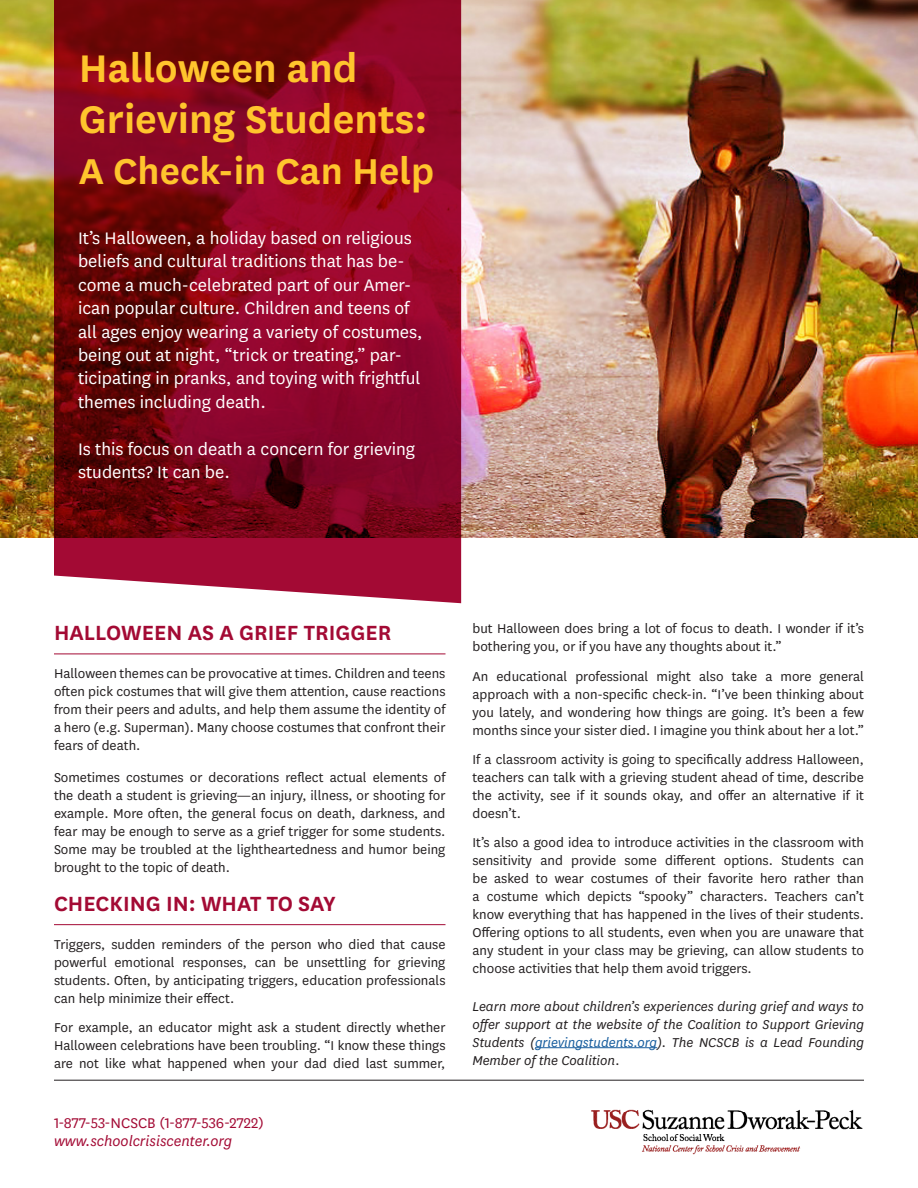
<style>
.page{position:relative;width:918px;height:1188px;background:#fff}
.page>*{position:absolute;margin:0;border:0;box-sizing:border-box;transform-origin:0 0}
.t1{font:600 45px/51px "National";color:#ffc52d}
.t2{font:600 42px "National";color:#ffc52d}
.Heading_2{font:600 24px "National";color:#a30a34}
.t3{font:19.5px/23.4px "National";color:#fff}
.t4{font:16.5px "National";color:#a30a34}
.t5{font:italic 16.5px "National";color:#a30a34}
.numbers{font:15px/18px "National";color:#231f20;text-align:justify}
.body{font:15px/18px "National";color:#231f20;text-align:justify}
.numbers-2{font:italic 15px/18px "National";color:#231f20;text-align:justify}
.s1{color:#175d9e}
</style>
<div class="page">
<img style="left:591px;top:1109px;width:272px;height:46px">
<hr style="left:54px;top:1080px;width:810px;height:1px;background:#231f20">
<img style="left:0;top:0;width:918px;height:538px">
<svg style="left:54px;top:0;width:407px;height:603px;background:#860b22"></svg>
<hr style="left:54px;top:654px;width:392px;height:1px;background:#a30a34">
<hr style="left:54px;top:924px;width:392px;height:1px;background:#a30a34">
<hr style="left:535px;top:1047px;width:122px;height:1px;background:#175d9e">
<p class="t1" style="left:79px;top:39px;width:350px">Halloween and<br>Grieving Students:</p>
<p class="t2" style="left:79px;top:142px;width:357px">A Check-in Can Help</p>
<p class="t3" style="left:78px;top:226px;width:346px">It’s Halloween, a holiday based on religious beliefs and cultural traditions that has be&shy;come a much-celebrated part of our Amer&shy;ican popular culture. Children and teens of all ages enjoy wearing a variety of costumes, being out at night, “trick or treating,” par&shy;ticipating in pranks, and toying with frightful themes including death.</p>
<p class="t3" style="left:78px;top:436px;width:339px">Is this focus on death a concern for grieving students? It can be.</p>
<p class="Heading_2" style="left:54px;top:616px;width:339px">HALLOWEEN AS A GRIEF TRIGGER</p>
<p class="body" style="left:54px;top:664px;width:393px">Halloween themes can be provocative at times. Children and teens often pick costumes that will give them attention, cause reactions from their peers and adults, and help them assume the identity of a hero (e.g. Superman). Many choose costumes that confront their fears of death.</p>
<p class="body" style="left:54px;top:768px;width:393px">Sometimes costumes or decorations reflect actual elements of the death a student is grieving—an injury, illness, or shooting for example. More often, the general focus on death, darkness, and fear may be enough to serve as a grief trigger for some students.<br>Some may be troubled at the lightheartedness and humor being brought to the topic of death.</p>
<p class="Heading_2" style="left:54px;top:887px;width:283px">CHECKING IN: WHAT TO SAY</p>
<p class="numbers" style="left:54px;top:935px;width:393px">Triggers, sudden reminders of the person who died that cause powerful emotional responses, can be unsettling for grieving students. Often, by anticipating triggers, education professionals can help minimize their effect.</p>
<p class="numbers" style="left:54px;top:1018px;width:393px">For example, an educator might ask a student directly whether Halloween celebrations have been troubling. “I know these things are not like what happened when your dad died last summer,</p>
<p class="t4" style="left:54px;top:1113px;width:211px">1-877-53-NCSCB (1-877-536-2722)</p>
<p class="t5" style="left:54px;top:1131px;width:180px">www.schoolcrisiscenter.org</p>
<p class="numbers" style="left:472px;top:619px;width:393px">but Halloween does bring a lot of focus to death. I wonder if it’s bothering you, or if you have any thoughts about it.”</p>
<p class="numbers" style="left:472px;top:666px;width:393px">An educational professional might also take a more general approach with a non-specific check-in. “I’ve been thinking about you lately, and wondering how things are going. It’s been a few months since your sister died. I imagine you think about her a lot.”</p>
<p class="numbers" style="left:472px;top:750px;width:393px">If a classroom activity is going to specifically address Halloween, teachers can talk with a grieving student ahead of time, describe the activity, see if it sounds okay, and offer an alternative if it doesn’t.</p>
<p class="numbers" style="left:472px;top:833px;width:393px">It’s also a good idea to introduce activities in the classroom with sensitivity and provide some different options. Students can be asked to wear costumes of their favorite hero rather than a costume which depicts “spooky” characters. Teachers can’t know everything that has happened in the lives of their students.<br>Offering options to all students, even when you are unaware that any student in your class may be grieving, can allow students to choose activities that help them avoid triggers.</p>
<p class="numbers-2" style="left:472px;top:997px;width:393px">Learn more about children’s experiences during grief and ways to offer support at the website of the Coalition to Support Grieving Students (<span class="s1">grievingstudents.org</span>). The NCSCB is a Lead Founding Member of the Coalition.</p>
</div>
